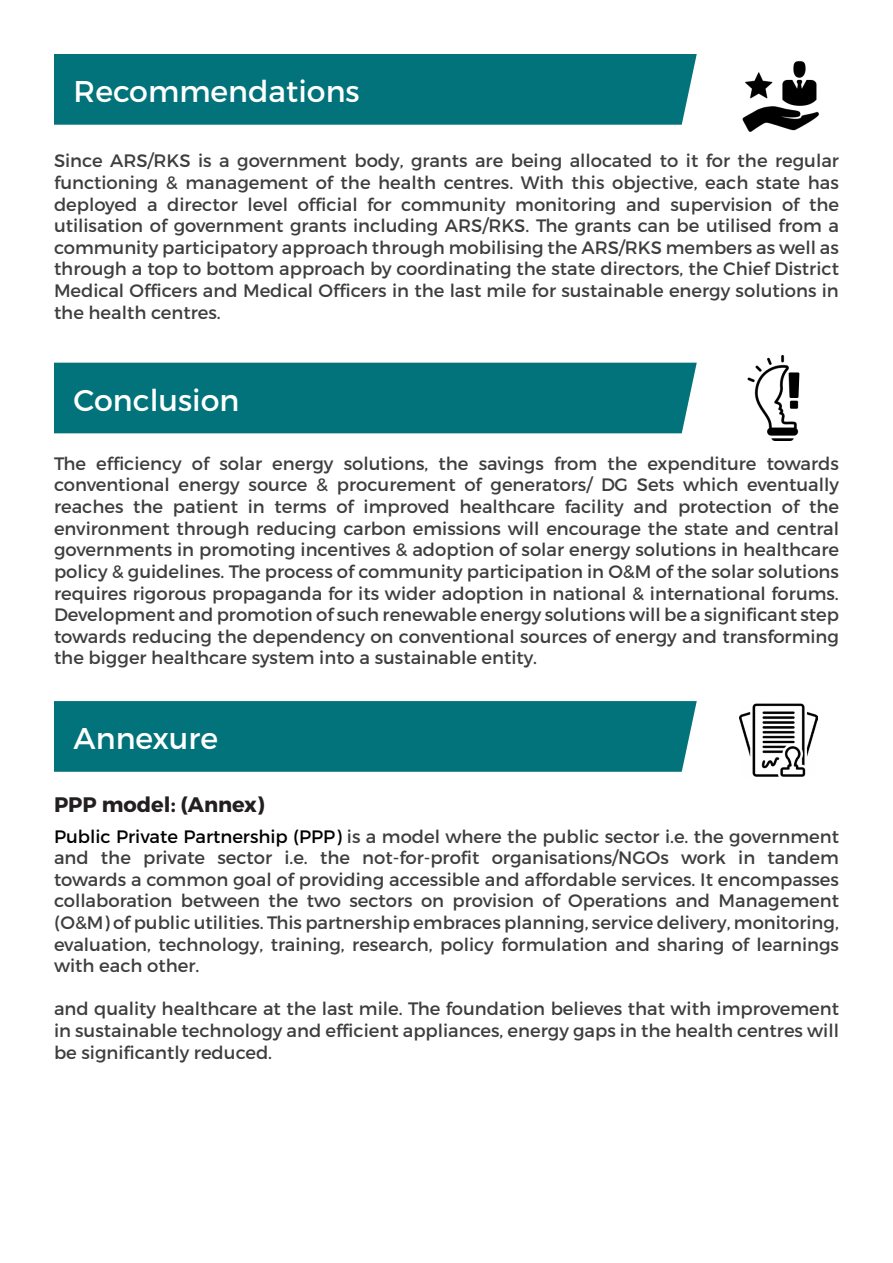
<style>
.page{position:relative;width:893px;height:1263px;background:#fff}
.page>*{position:absolute;margin:0;border:0;box-sizing:border-box;transform-origin:0 0}
.t1{font:30px "Montserrat";color:#fff}
.t2{font:700 21px "Montserrat";color:#231f20}
.t3{font:18px/21.6px "Montserrat";color:#3e3e3f;text-align:justify}
.s1{color:#000}
</style>
<div class="page">
<div style="left:54px;top:54px;width:643px;height:71px;background:#02737a"></div>
<div style="left:54px;top:363px;width:643px;height:70px;background:#02737a"></div>
<div style="left:54px;top:701px;width:643px;height:71px;background:#02737a"></div>
<img style="left:742px;top:61px;width:77px;height:71px">
<img style="left:747px;top:356px;width:53px;height:84px">
<img style="left:740px;top:703px;width:77px;height:74px">
<p class="t1" style="left:74px;top:73px;width:287px">Recommendations</p>
<p class="t3" style="left:54px;top:150px;width:786px">Since ARS/RKS is a government body, grants are being allocated to it for the regular functioning &amp; management of the health centres. With this objective, each state has deployed a director level official for community monitoring and supervision of the utilisation of government grants including ARS/RKS. The grants can be utilised from a community participatory approach through mobilising the ARS/RKS members as well as through a top to bottom approach by coordinating the state directors, the Chief District Medical Officers and Medical Officers in the last mile for sustainable energy solutions in the health centres.</p>
<p class="t1" style="left:74px;top:382px;width:167px">Conclusion</p>
<p class="t3" style="left:54px;top:453px;width:786px">The efficiency of solar energy solutions, the savings from the expenditure towards conventional energy source &amp; procurement of generators/ DG Sets which eventually reaches the patient in terms of improved healthcare facility and protection of the environment through reducing carbon emissions will encourage the state and central governments in promoting incentives &amp; adoption of solar energy solutions in healthcare policy &amp; guidelines. The process of community participation in O&amp;M of the solar solutions requires rigorous propaganda for its wider adoption in national &amp; international forums.<br>Development and promotion of such renewable energy solutions will be a significant step towards reducing the dependency on conventional sources of energy and transforming the bigger healthcare system into a sustainable entity.</p>
<p class="t1" style="left:74px;top:720px;width:146px">Annexure</p>
<p class="t2" style="left:54px;top:791px;width:212px">PPP model: (Annex)</p>
<p class="t3" style="left:54px;top:825px;width:786px"><span class="s1">Public Private Partnership (PPP)</span> is a model where the public sector i.e. the government and the private sector i.e. the not-for-profit organisations/NGOs work in tandem towards a common goal of providing accessible and affordable services. It encompasses collaboration between the two sectors on provision of Operations and Management (O&amp;M) of public utilities. This partnership embraces planning, service delivery, monitoring, evaluation, technology, training, research, policy formulation and sharing of learnings with each other.</p>
<p class="t3" style="left:54px;top:998px;width:786px">and quality healthcare at the last mile. The foundation believes that with improvement in sustainable technology and efficient appliances, energy gaps in the health centres will be significantly reduced.</p>
</div>
